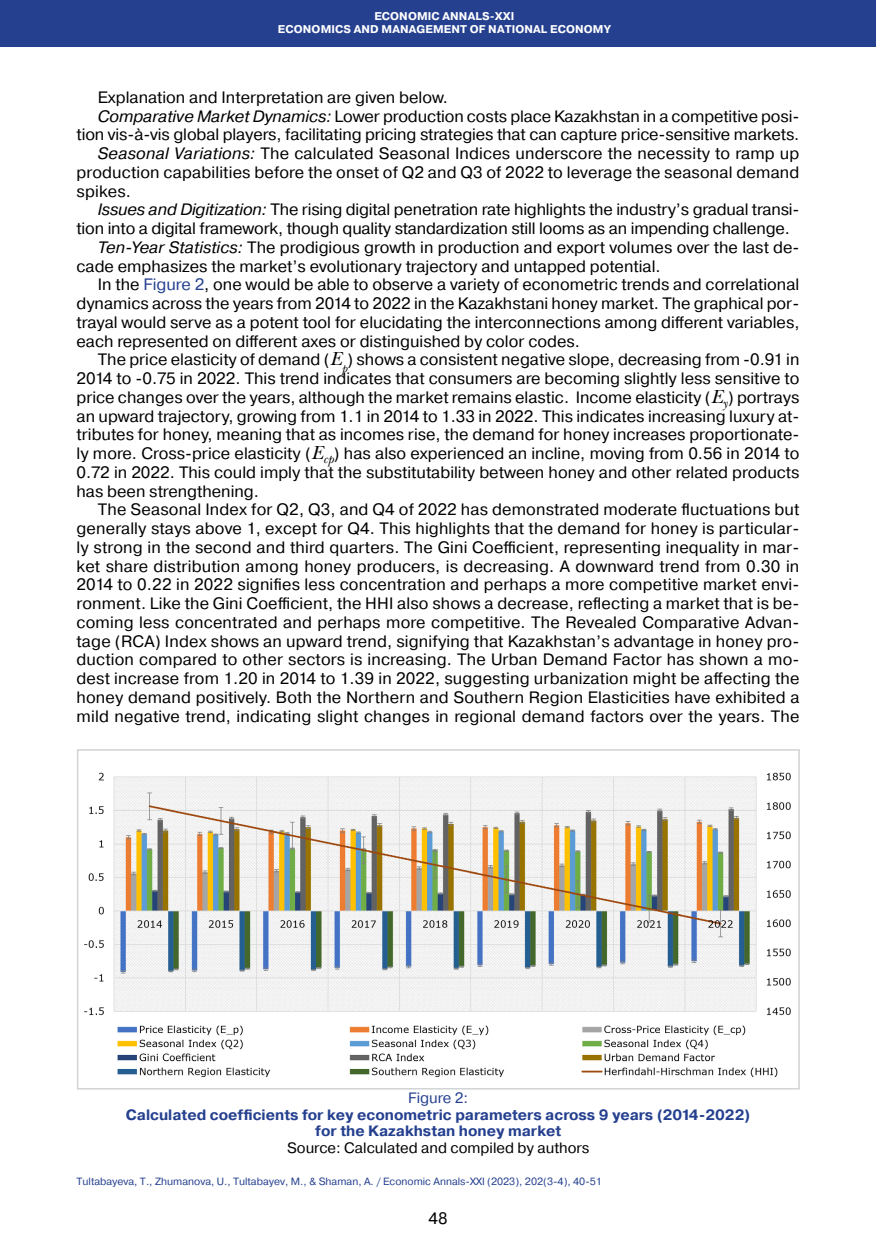
<style>
.page{position:relative;width:876px;height:1246px;background:#fff}
.page>*{position:absolute;margin:0;border:0;box-sizing:border-box;transform-origin:0 0}
.Абзац_2019{font:16.5px/18.8px "Pragmatica";letter-spacing:.01em;color:#000;text-align:justify}
.Абзац_2019-2{font:16.5px/18.8px "Pragmatica";letter-spacing:-.01em;color:#000}
.Таблицы___рисунки_ша{font:700 15px "Pragmatica";color:#25408f}
.Таблицы__рисунки__по{font:15px "Pragmatica";color:#000}
.Таблицы___рисунки_ша-2{font:15px "Pragmatica";color:#25408f}
.Посада_2016{font:700 11.25px "Pragmatica";letter-spacing:.01em;color:#fff}
.Нижний_колонтитул_20{font:10.5px "Pragmatica";color:#25408f}
.s1{font-style:italic}
.s2{color:#25408f}
.s3{font-family:"New Baskerville C";font-style:italic;font-size:19.5px}
</style>
<div class="page">
<div style="left:0;top:0;width:876px;height:47px;background:#25408f"></div>
<img style="left:84px;top:772px;width:707px;height:306px">
<div style="left:77px;top:749px;width:723px;height:340px;border:2px solid #d1d3d4"></div>
<p class="Посада_2016" style="left:374px;top:9px;width:142px">ECONOMIC ANNALS-XXI</p>
<p class="Посада_2016" style="left:278px;top:22px;width:334px">ECONOMICS AND MANAGEMENT OF NATIONAL ECONOMY</p>
<p class="Абзац_2019" style="left:98px;top:88px;width:352px">Explanation and Interpretation are given below.</p>
<p class="Абзац_2019" style="left:77px;top:107px;width:724px;text-align:right"><span class="s1">Comparative Market Dynamics:</span> Lower production costs place Kazakhstan in a competitive posi&shy;tion vis-à-vis global players, facilitating pricing strategies that can capture price-sensitive markets.</p>
<p class="Абзац_2019" style="left:77px;top:144px;width:724px;text-indent:21px"><span class="s1">Seasonal Variations:</span> The calculated Seasonal Indices underscore the necessity to ramp up production capabilities before the onset of Q2 and Q3 of 2022 to leverage the seasonal demand spikes.</p>
<p class="Абзац_2019-2" style="left:77px;top:201px;width:724px;text-indent:21px"><span class="s1">Issues and Digitization:</span> The rising digital penetration rate highlights the industry’s gradual transi&shy;tion into a digital framework, though quality standardization still looms as an impending challenge.</p>
<p class="Абзац_2019" style="left:77px;top:238px;width:722px;text-indent:21px"><span class="s1">Ten-Year Statistics:</span> The prodigious growth in production and export volumes over the last de&shy;cade emphasizes the market’s evolutionary trajectory and untapped potential.</p>
<p class="Абзац_2019" style="left:77px;top:276px;width:724px;text-indent:21px">In the <span class="s2">Figure 2</span>, one would be able to observe a variety of econometric trends and correlational dynamics across the years from 2014 to 2022 in the Kazakhstani honey market. The graphical por&shy;trayal would serve as a potent tool for elucidating the interconnections among different variables, each represented on different axes or distinguished by color codes.</p>
<p class="Абзац_2019" style="left:77px;top:351px;width:724px;text-indent:21px">The price elasticity of demand (<span class="s3">E</span><sub>p</sub>) shows a consistent negative slope, decreasing from -0.91 in 2014 to -0.75 in 2022. This trend indicates that consumers are becoming slightly less sensitive to price changes over the years, although the market remains elastic. Income elasticity (<span class="s3">E</span><sub>y</sub>) portrays an upward trajectory, growing from 1.1 in 2014 to 1.33 in 2022. This indicates increasing luxury at&shy;tributes for honey, meaning that as incomes rise, the demand for honey increases proportionate&shy;ly more. Cross-price elasticity (<span class="s3">E</span><sub>cp</sub>) has also experienced an incline, moving from 0.56 in 2014 to 0.72 in 2022. This could imply that the substitutability between honey and other related products has been strengthening.</p>
<p class="Абзац_2019" style="left:77px;top:501px;width:724px;text-align:left;text-indent:21px">The Seasonal Index for Q2, Q3, and Q4 of 2022 has demonstrated moderate fluctuations but generally stays above 1, except for Q4. This highlights that the demand for honey is particular&shy;ly strong in the second and third quarters. The Gini Coefficient, representing inequality in mar&shy;ket share distribution among honey producers, is decreasing. A downward trend from 0.30 in 2014 to 0.22 in 2022 signifies less concentration and perhaps a more competitive market envi&shy;ronment. Like the Gini Coefficient, the HHI also shows a decrease, reflecting a market that is be&shy;coming less concentrated and perhaps more competitive. The Revealed Comparative Advan&shy;tage (RCA) Index shows an upward trend, signifying that Kazakhstan’s advantage in honey pro&shy;duction compared to other sectors is increasing. The Urban Demand Factor has shown a mo&shy;dest increase from 1.20 in 2014 to 1.39 in 2022, suggesting urbanization might be affecting the honey demand positively. Both the Northern and Southern Region Elasticities have exhibited a mild negative trend, indicating slight changes in regional demand factors over the years. The</p>
<p class="Таблицы___рисунки_ша-2" style="left:408px;top:1089px;width:61px">Figure 2:</p>
<p class="Таблицы___рисунки_ша" style="left:126px;top:1105px;width:626px">Calculated coefficients for key econometric parameters across 9 years (2014-2022)</p>
<p class="Таблицы___рисунки_ша" style="left:315px;top:1121px;width:247px">for the Kazakhstan honey market</p>
<p class="Таблицы__рисунки__по" style="left:287px;top:1138px;width:304px">Source: Calculated and compiled by authors</p>
<p class="Нижний_колонтитул_20" style="left:77px;top:1174px;width:527px">Tultabayeva, T., Zhumanova, U., Tultabayev, M., &amp; Shaman, A. / Economic Annals-XXI (2023), 202(3-4), 40-51</p>
<p class="Абзац_2019" style="left:428px;top:1210px;width:21px">48</p>
</div>
